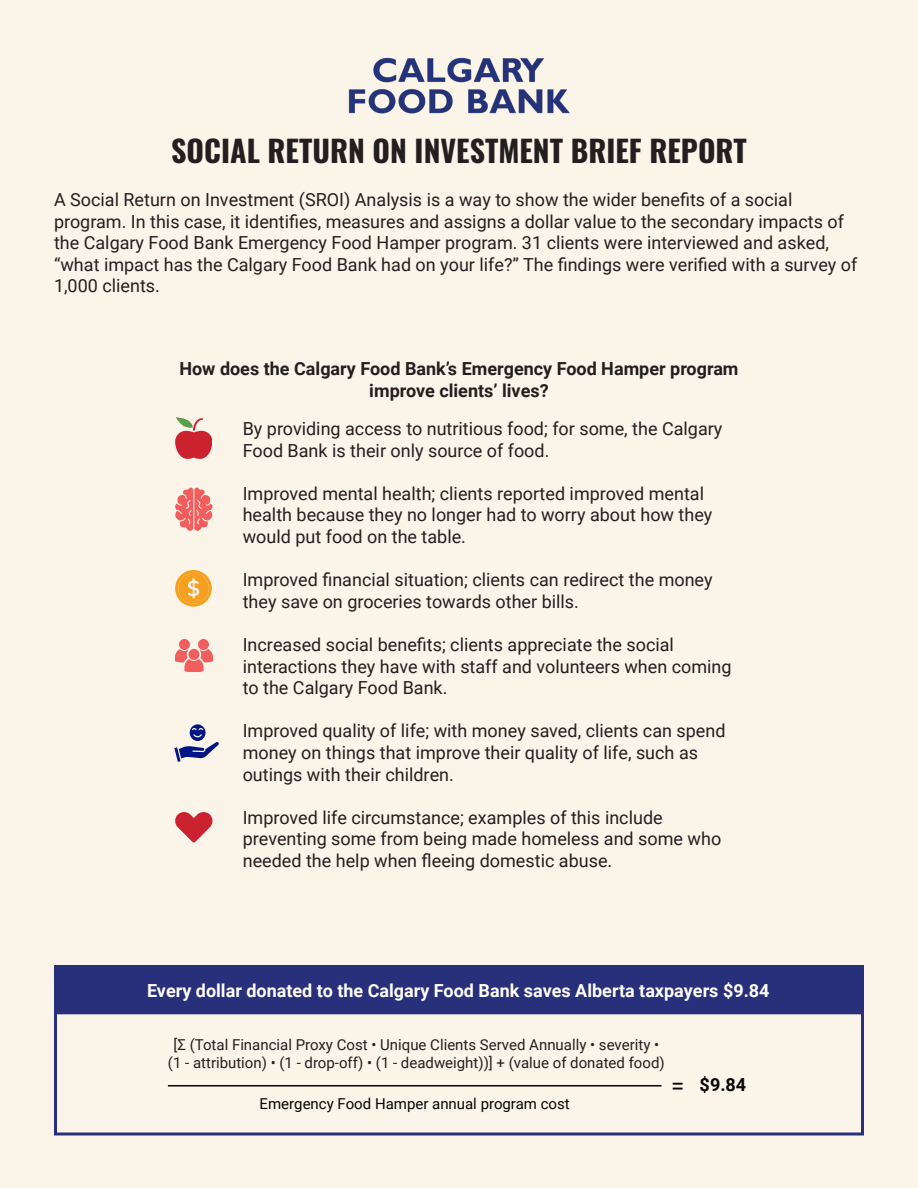
<style>
.page{position:relative;width:918px;height:1188px;background:#fbf4e9}
.page>*{position:absolute;margin:0;border:0;box-sizing:border-box;transform-origin:0 0}
.t1{font:700 30px "Oswald";color:#231f20}
.t2{font:18px/21.6px "Roboto";color:#231f20}
.t3{font:700 18px/21.6px "Roboto";color:#231f20;text-align:center}
.t4{font:700 18px "Roboto";color:#fff}
.t5{font:700 18px "Roboto";color:#040503}
.t6{font:15px/18px "Roboto";color:#231f20;text-align:center}
.t7{font:15px "Roboto";color:#040503}
.s1{font-weight:400;font-size:24px}
</style>
<div class="page">
<img style="left:348px;top:57px;width:222px;height:56px">
<hr style="left:168px;top:1085px;width:494px;height:2px;background:#040503">
<div style="left:54px;top:965px;width:810px;height:46px;background:#282f7b"></div>
<div style="left:54px;top:1011px;width:810px;height:125px;border:3px solid #282f7b"></div>
<svg style="left:175px;top:812px;width:38px;height:30px"></svg>
<svg style="left:175px;top:488px;width:38px;height:43px"></svg>
<svg style="left:175px;top:570px;width:37px;height:37px"></svg>
<div style="left:198px;top:639px;width:11px;height:11px;background:#f05e5e;border-radius:50%"></div>
<div style="left:179px;top:639px;width:11px;height:11px;background:#f05e5e;border-radius:50%"></div>
<svg style="left:175px;top:649px;width:38px;height:23px"></svg>
<svg style="left:174px;top:724px;width:45px;height:38px"></svg>
<svg style="left:175px;top:418px;width:37px;height:40px"></svg>
<h1 class="t1" style="left:171px;top:135px;width:577px">SOCIAL RETURN ON INVESTMENT BRIEF REPORT</h1>
<p class="t2" style="left:54px;top:188px;width:805px">A Social Return on Investment (SROI) Analysis is a way to show the wider benefits of a social program. In this case, it identifies, measures and assigns a dollar value to the secondary impacts of the Calgary Food Bank Emergency Food Hamper program. 31 clients were interviewed and asked, “what impact has the Calgary Food Bank had on your life?” The findings were verified with a survey of 1,000 clients.</p>
<p class="t3" style="left:179px;top:357px;width:561px">How does the Calgary Food Bank’s Emergency Food Hamper program improve clients’ lives?</p>
<p class="t2" style="left:243px;top:417px;width:481px">By providing access to nutritious food; for some, the Calgary<br>Food Bank is their only source of food.</p>
<p class="t2" style="left:243px;top:482px;width:471px">Improved mental health; clients reported improved mental health because they no longer had to worry about how they would put food on the table.</p>
<p class="t2" style="left:243px;top:568px;width:471px">Improved financial situation; clients can redirect the money they save on groceries towards other bills.</p>
<p class="t2" style="left:243px;top:633px;width:490px">Increased social benefits; clients appreciate the social interactions they have with staff and volunteers when coming to the Calgary Food Bank.</p>
<p class="t2" style="left:243px;top:719px;width:484px">Improved quality of life; with money saved, clients can spend money on things that improve their quality of life, such as outings with their children.</p>
<p class="t2" style="left:243px;top:806px;width:480px">Improved life circumstance; examples of this include preventing some from being made homeless and some who needed the help when fleeing domestic abuse.</p>
<p class="t4" style="left:147px;top:978px;width:624px">Every dollar donated to the Calgary Food Bank saves Alberta taxpayers $9.84</p>
<p class="t6" style="left:168px;top:1035px;width:498px">[Σ (Total Financial Proxy Cost • Unique Clients Served Annually • severity • (1 - attribution) • (1 - drop-off) • (1 - deadweight))] + (value of donated food)</p>
<p class="t7" style="left:260px;top:1093px;width:312px">Emergency Food Hamper annual program cost</p>
<p class="t5" style="left:671px;top:1072px;width:77px"><span class="s1">=</span> $9.84</p>
</div>
